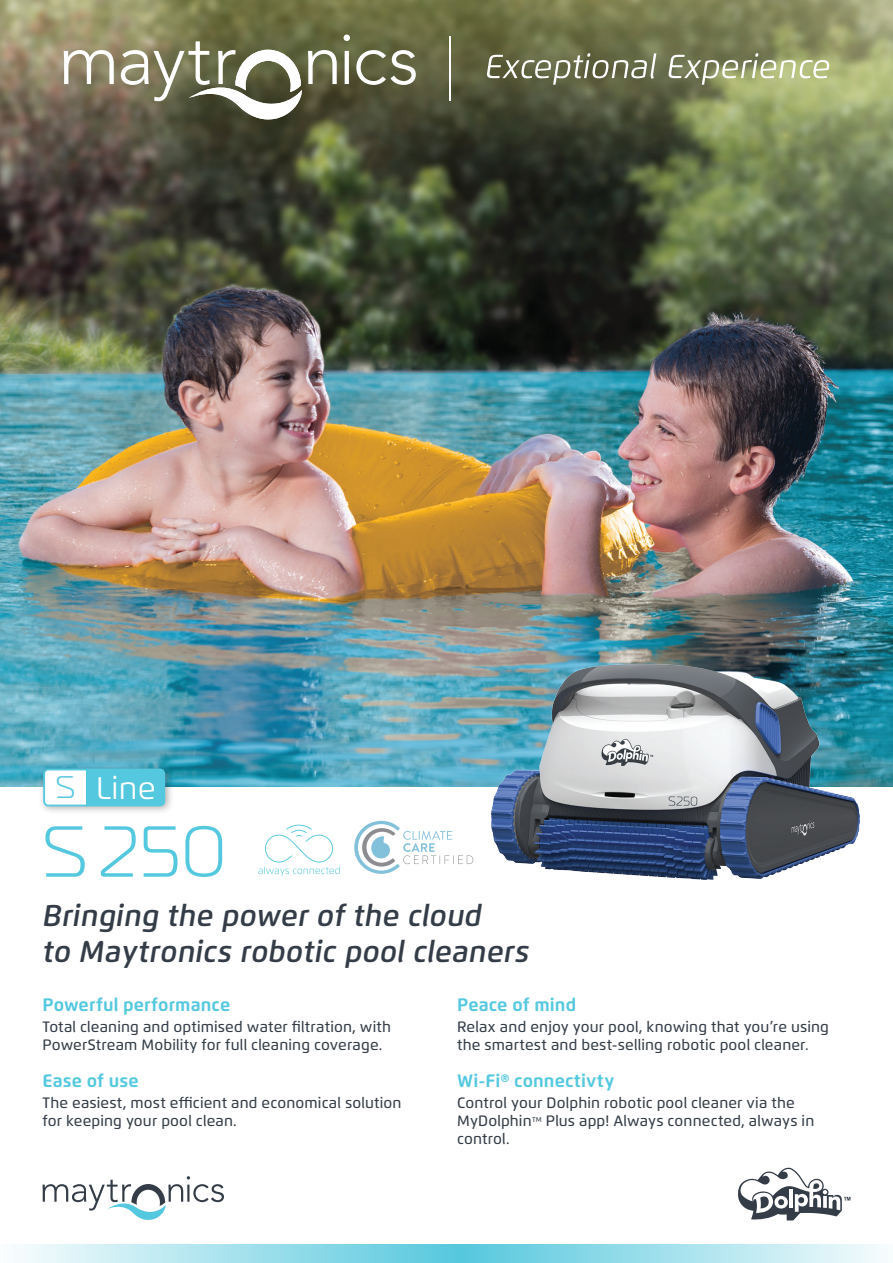
<style>
.page{position:relative;width:893px;height:1263px;background:#fff}
.page>*{position:absolute;margin:0;border:0;box-sizing:border-box;transform-origin:0 0}
.t1{font:300 72px "Magistral";color:#54c8df}
.t2{font:31.05px "Flexo";color:#fff}
.t3{font:italic 600 30px/36px "Flexo";letter-spacing:.01em;color:#343d47}
.t4{font:700 18px "Flexo";letter-spacing:.005em;color:#54c8df}
.t5{font:500 15px/18px "Flexo";letter-spacing:.01em;color:#343d47}
.s1{font-family:"Magistral";font-weight:300;color:#54c8df}
</style>
<div class="page">
<svg style="left:17px;top:1244px;width:868px;height:19px;background:#a5e1ed"></svg>
<img style="left:0;top:0;width:893px;height:787px">
<div style="left:38px;top:763px;width:136px;height:52px;background:#231f20;opacity:.34"></div>
<svg style="left:43px;top:769px;width:122px;height:37px"></svg>
<img style="left:484px;top:572px;width:383px;height:308px">
<svg style="left:43px;top:1176px;width:181px;height:44px"></svg>
<svg style="left:738px;top:1167px;width:112px;height:53px"></svg>
<svg style="left:64px;top:50px;width:50px;height:34px"></svg>
<svg style="left:344px;top:35px;width:6px;height:49px"></svg>
<svg style="left:356px;top:50px;width:60px;height:35px"></svg>
<svg style="left:121px;top:41px;width:216px;height:80px"></svg>
<hr style="left:449px;top:36px;width:1px;height:64px;background:#fff">
<svg style="left:487px;top:53px;width:169px;height:32px;background:#7f8165"></svg>
<svg style="left:669px;top:53px;width:160px;height:32px;background:#a4aa81"></svg>
<svg style="left:354px;top:821px;width:119px;height:53px"></svg>
<svg style="left:258px;top:825px;width:82px;height:51px"></svg>
<h2 class="t2" style="left:56px;top:769px;width:102px"><span class="s1">S</span> Line</h2>
<h1 class="t1" style="left:43px;top:808px;width:185px">S 250</h1>
<h3 class="t3" style="left:43px;top:897px;width:488px">Bringing the power of the cloud<br>to Maytronics robotic pool cleaners</h3>
<p class="t4" style="left:43px;top:993px;width:189px">Powerful performance</p>
<p class="t4" style="left:457px;top:993px;width:121px">Peace of mind</p>
<p class="t5" style="left:43px;top:1017px;width:350px">Total cleaning and optimised water filtration, with<br>PowerStream Mobility for full cleaning coverage.</p>
<p class="t5" style="left:457px;top:1017px;width:373px">Relax and enjoy your pool, knowing that you’re using the smartest and best-selling robotic pool cleaner.</p>
<p class="t4" style="left:43px;top:1070px;width:98px">Ease of use</p>
<p class="t4" style="left:457px;top:1070px;width:159px">Wi-Fi® connectivty</p>
<p class="t5" style="left:43px;top:1094px;width:361px">The easiest, most efficient and economical solution for keeping your pool clean.</p>
<p class="t5" style="left:457px;top:1094px;width:359px">Control your Dolphin robotic pool cleaner via the<br>MyDolphin<sup>TM</sup> Plus app! Always connected, always in control.</p>
</div>
